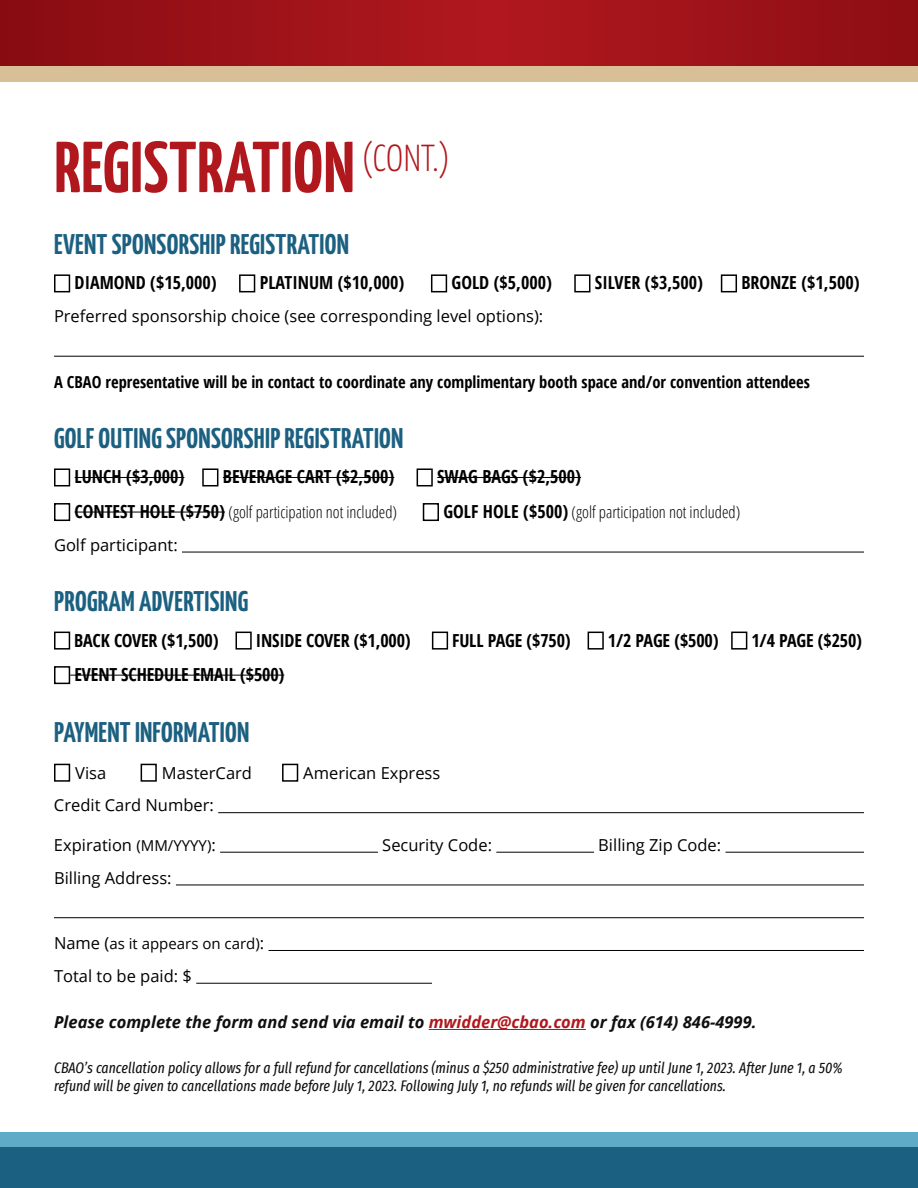
<style>
.page{position:relative;width:918px;height:1188px;background:#fff}
.page>*{position:absolute;margin:0;border:0;box-sizing:border-box;transform-origin:0 0}
.t1{font:700 72px "Yanone Kaffeesatz";letter-spacing:.01em;color:#b1181e}
.t2{font:700 28.5px "Yanone Kaffeesatz";letter-spacing:.01em;color:#1c6081}
.t3{font:700 18px "Open Sans Condensed";color:#000}
.t4{font:16.5px "Open Sans";color:#000}
.t5{font:700 16.5px "Open Sans Condensed";color:#000}
.t6{font:300 16.5px "Open Sans Condensed";color:#000}
.t7{font:italic 700 16.5px "Open Sans";color:#0f0f0f}
.t8{font:italic extra-condensed 15px/18px "Fira Sans";color:#0f0f0f}
.t9{font:15px "Open Sans";color:#000}
.s1{font-weight:700;font-size:18px}
.s2{font-size:15px}
.s3{font-size:16.5px}
.s4{color:#b1181e}
</style>
<div class="page">
<div style="left:0;top:0;width:918px;height:82px;background:#d9bf97"></div>
<svg style="left:0;top:0;width:918px;height:66px"></svg>
<div style="left:0;top:1132px;width:918px;height:56px;background:#5dabc7"></div>
<div style="left:0;top:1147px;width:918px;height:41px;background:#1c6081"></div>
<hr style="left:54px;top:356px;width:810px;height:1px;background:#000">
<hr style="left:182px;top:552px;width:682px;height:1px;background:#000">
<hr style="left:218px;top:812px;width:646px;height:1px;background:#000">
<hr style="left:220px;top:852px;width:158px;height:1px;background:#000">
<hr style="left:496px;top:852px;width:98px;height:1px;background:#000">
<hr style="left:726px;top:852px;width:138px;height:1px;background:#000">
<hr style="left:176px;top:885px;width:688px;height:1px;background:#000">
<hr style="left:54px;top:917px;width:810px;height:1px;background:#000">
<hr style="left:269px;top:950px;width:595px;height:1px;background:#000">
<hr style="left:196px;top:983px;width:236px;height:1px;background:#000">
<hr style="left:429px;top:1029px;width:157px;height:1px;background:#b1181e">
<div style="left:54px;top:274px;width:16px;height:18px;border:2px solid #000"></div>
<div style="left:239px;top:274px;width:16px;height:18px;border:2px solid #000"></div>
<div style="left:431px;top:274px;width:16px;height:18px;border:2px solid #000"></div>
<div style="left:574px;top:274px;width:16px;height:18px;border:2px solid #000"></div>
<div style="left:721px;top:274px;width:16px;height:18px;border:2px solid #000"></div>
<div style="left:54px;top:468px;width:16px;height:18px;border:2px solid #000"></div>
<hr style="left:75px;top:477px;width:109px;height:1px;background:#000">
<div style="left:202px;top:468px;width:16px;height:18px;border:2px solid #000"></div>
<hr style="left:223px;top:477px;width:171px;height:1px;background:#000">
<div style="left:417px;top:468px;width:16px;height:18px;border:2px solid #000"></div>
<hr style="left:437px;top:477px;width:144px;height:1px;background:#000">
<div style="left:54px;top:503px;width:16px;height:18px;border:2px solid #000"></div>
<hr style="left:75px;top:512px;width:150px;height:1px;background:#000">
<div style="left:423px;top:503px;width:16px;height:18px;border:2px solid #000"></div>
<div style="left:54px;top:632px;width:16px;height:18px;border:2px solid #000"></div>
<div style="left:236px;top:632px;width:16px;height:18px;border:2px solid #000"></div>
<div style="left:432px;top:632px;width:16px;height:18px;border:2px solid #000"></div>
<div style="left:588px;top:632px;width:16px;height:18px;border:2px solid #000"></div>
<div style="left:731px;top:632px;width:16px;height:18px;border:2px solid #000"></div>
<div style="left:54px;top:666px;width:16px;height:18px;border:2px solid #000"></div>
<hr style="left:70px;top:675px;width:214px;height:1px;background:#000">
<div style="left:54px;top:764px;width:16px;height:18px;border:2px solid #000"></div>
<div style="left:141px;top:764px;width:16px;height:18px;border:2px solid #000"></div>
<div style="left:282px;top:764px;width:16px;height:18px;border:2px solid #000"></div>
<h1 class="t1" style="left:54px;top:123px;width:397px">REGISTRATION <sup>(CONT.)</sup></h1>
<h2 class="t2" style="left:54px;top:227px;width:296px">EVENT SPONSORSHIP REGISTRATION</h2>
<p class="t3" style="left:75px;top:270px;width:144px">DIAMOND ($15,000)</p>
<p class="t3" style="left:260px;top:270px;width:146px">PLATINUM ($10,000)</p>
<p class="t3" style="left:452px;top:270px;width:102px">GOLD ($5,000)</p>
<p class="t3" style="left:595px;top:270px;width:110px">SILVER ($3,500)</p>
<p class="t3" style="left:741px;top:270px;width:120px">BRONZE ($1,500)</p>
<p class="t4" style="left:54px;top:305px;width:491px">Preferred sponsorship choice (see corresponding level options):</p>
<p class="t5" style="left:54px;top:370px;width:757px">A CBAO representative will be in contact to coordinate any complimentary booth space and/or convention attendees</p>
<h2 class="t2" style="left:54px;top:421px;width:351px">GOLF OUTING SPONSORSHIP REGISTRATION</h2>
<p class="t3" style="left:75px;top:464px;width:111px">LUNCH ($3,000)</p>
<p class="t3" style="left:223px;top:464px;width:173px">BEVERAGE CART ($2,500)</p>
<p class="t3" style="left:437px;top:464px;width:145px">SWAG BAGS ($2,500)</p>
<p class="t6" style="left:75px;top:501px;width:324px"><span class="s1">CONTEST HOLE ($750)</span> (golf participation not included)</p>
<p class="t6" style="left:443px;top:501px;width:298px"><span class="s1">GOLF HOLE ($500)</span> (golf participation not included)</p>
<p class="t4" style="left:54px;top:534px;width:125px">Golf participant:</p>
<h2 class="t2" style="left:54px;top:584px;width:196px">PROGRAM ADVERTISING</h2>
<p class="t3" style="left:74px;top:627px;width:146px">BACK COVER ($1,500)</p>
<p class="t3" style="left:256px;top:627px;width:156px">INSIDE COVER ($1,000)</p>
<p class="t3" style="left:452px;top:627px;width:120px">FULL PAGE ($750)</p>
<p class="t3" style="left:608px;top:627px;width:112px">1/2 PAGE ($500)</p>
<p class="t3" style="left:751px;top:627px;width:112px">1/4 PAGE ($250)</p>
<p class="t3" style="left:74px;top:662px;width:211px">EVENT SCHEDULE EMAIL ($500)</p>
<h2 class="t2" style="left:54px;top:714px;width:197px">PAYMENT INFORMATION</h2>
<p class="t4" style="left:75px;top:761px;width:33px">Visa</p>
<p class="t4" style="left:162px;top:761px;width:92px">MasterCard</p>
<p class="t4" style="left:303px;top:761px;width:139px">American Express</p>
<p class="t4" style="left:54px;top:794px;width:161px">Credit Card Number:</p>
<p class="t4" style="left:54px;top:834px;width:163px">Expiration <span class="s2">(MM/YYYY)</span>:</p>
<p class="t4" style="left:382px;top:834px;width:111px">Security Code:</p>
<p class="t4" style="left:598px;top:834px;width:124px">Billing Zip Code:</p>
<p class="t4" style="left:54px;top:866px;width:119px">Billing Address:</p>
<p class="t9" style="left:54px;top:934px;width:212px"><span class="s3">Name (</span>as it appears on card)<span class="s3">:</span></p>
<p class="t4" style="left:54px;top:965px;width:139px">Total to be paid: $</p>
<p class="t7" style="left:54px;top:1011px;width:704px">Please complete the form and send via email to <span class="s4">mwidder@cbao.com</span> or fax (614) 846-4999.</p>
<p class="t8" style="left:54px;top:1059px;width:790px">CBAO’s cancellation policy allows for a full refund for cancellations (minus a $250 administrative fee) up until June 1, 2023. After June 1, a 50% refund will be given to cancellations made before July 1, 2023. Following July 1, no refunds will be given for cancellations.</p>
</div>
